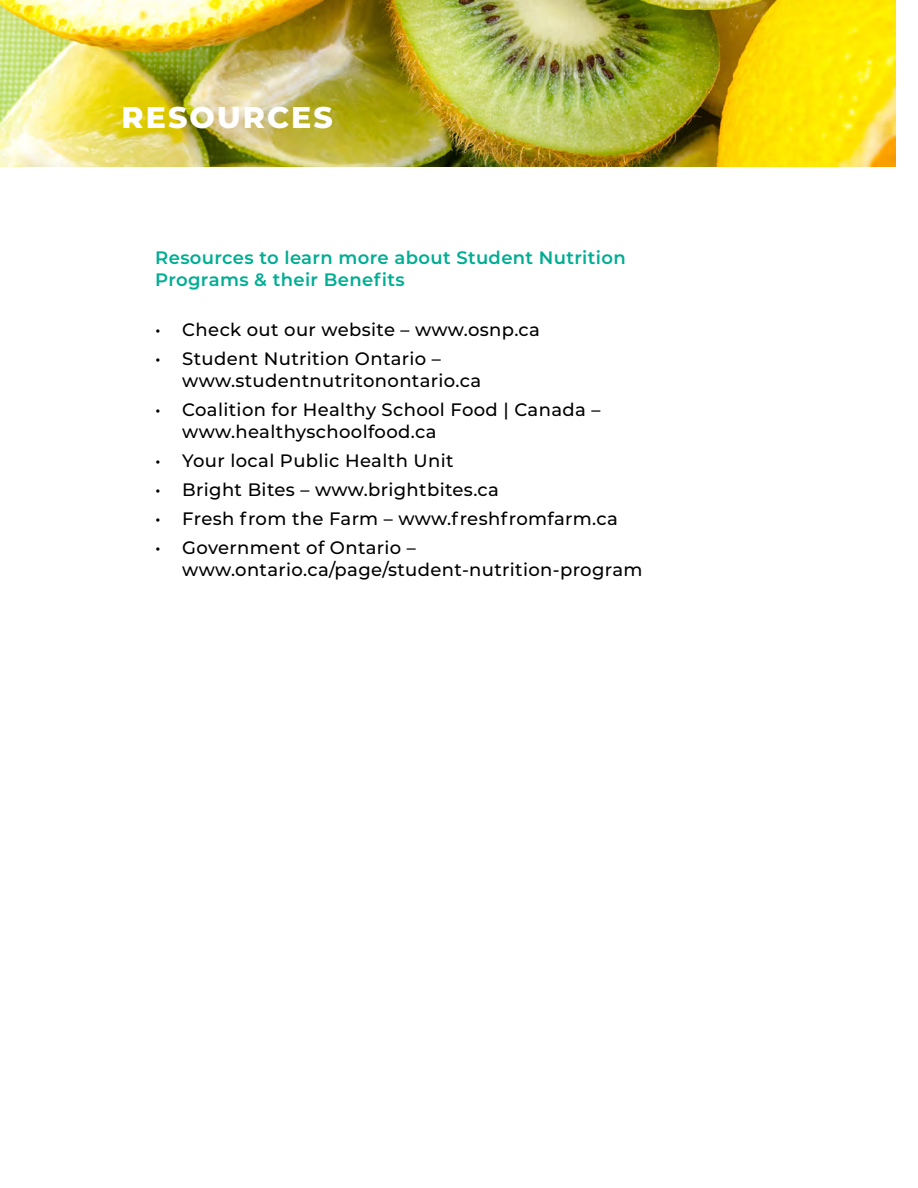
<style>
.page{position:relative;width:918px;height:1188px;background:#fff}
.page>*{position:absolute;margin:0;border:0;box-sizing:border-box;transform-origin:0 0}
.t1{font:800 30px "Montserrat";letter-spacing:.07em;color:#fff}
.t2{font:500 18px/21.6px "Montserrat";letter-spacing:.02em;color:#000}
.t3{font:600 18px/21.6px "Montserrat";letter-spacing:.02em;color:#00ad92}
</style>
<div class="page">
<img style="left:0;top:0;width:895px;height:166px">
<h1 class="t1" style="left:122px;top:95px;width:213px">RESOURCES</h1>
<p class="t3" style="left:155px;top:246px;width:472px">Resources to learn more about Student Nutrition<br>Programs &amp; their Benefits</p>
<p class="t2" style="left:155px;top:318px;width:386px">• Check out our website – www.osnp.ca</p>
<p class="t2" style="left:182px;top:348px;width:300px;text-indent:-27px">• Student Nutrition Ontario – www.studentnutritonontario.ca</p>
<p class="t2" style="left:182px;top:398px;width:420px;text-indent:-27px">• Coalition for Healthy School Food | Canada – www.healthyschoolfood.ca</p>
<p class="t2" style="left:155px;top:449px;width:300px">• Your local Public Health Unit</p>
<p class="t2" style="left:155px;top:478px;width:345px">• Bright Bites – www.brightbites.ca</p>
<p class="t2" style="left:155px;top:507px;width:464px">• Fresh from the Farm – www.freshfromfarm.ca</p>
<p class="t2" style="left:182px;top:536px;width:462px;text-indent:-27px">• Government of Ontario – www.ontario.ca/page/student-nutrition-program</p>
</div>
